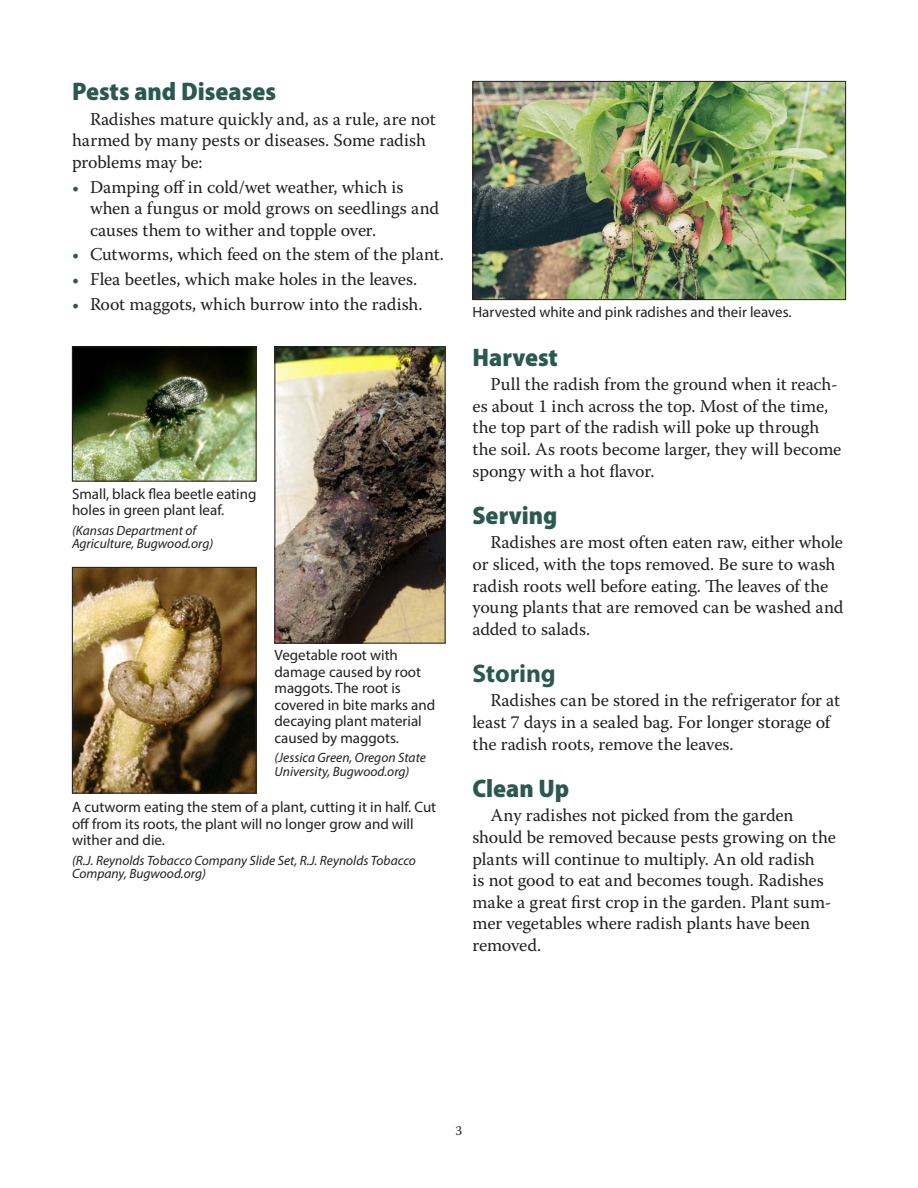
<style>
.page{position:relative;width:918px;height:1188px;background:#fff}
.page>*{position:absolute;margin:0;border:0;box-sizing:border-box;transform-origin:0 0}
._1{font:900 semi-condensed 25.5px "Myriad Pro";color:#2c594f}
._1-2{font:700 25.5px "Myriad Pro";letter-spacing:-.005em;color:#2c594f}
.body{font:18px/21.6px "Warnock Pro";letter-spacing:-.005em;color:#231f20}
.caption{font:15px/16.5px "Myriad Pro";color:#231f20}
.photo_credits{font:italic 13.5px/13.5px "Myriad Pro";color:#231f20}
.t1{font:13.5px "Warnock Pro";color:#231f20}
.s1{font-family:"Minion Pro";color:#2c594f}
</style>
<div class="page">
<img style="left:74px;top:348px;width:180px;height:132px">
<div style="left:72px;top:346px;width:184px;height:136px;border:1px solid #231f20"></div>
<img style="left:276px;top:348px;width:168px;height:294px">
<div style="left:274px;top:346px;width:172px;height:298px;border:1px solid #231f20"></div>
<img style="left:474px;top:83px;width:370px;height:215px">
<div style="left:472px;top:81px;width:374px;height:219px;border:1px solid #231f20"></div>
<img style="left:74px;top:569px;width:180px;height:223px">
<div style="left:72px;top:567px;width:184px;height:227px;border:1px solid #231f20"></div>
<p class="_1" style="left:72px;top:75px;width:206px">Pests and Diseases</p>
<p class="body" style="left:72px;top:108px;width:365px;text-indent:18px">Radishes mature quickly and, as a rule, are not harmed by many pests or diseases. Some radish problems may be:</p>
<p class="body" style="left:90px;top:176px;width:351px;text-indent:-18px"><span class="s1">•</span> Damping off in cold/wet weather, which is when a fungus or mold grows on seedlings and causes them to wither and topple over.</p>
<p class="body" style="left:72px;top:243px;width:374px"><span class="s1">•</span> Cutworms, which feed on the stem of the plant.</p>
<p class="body" style="left:72px;top:268px;width:347px"><span class="s1">•</span> Flea beetles, which make holes in the leaves.</p>
<p class="body" style="left:72px;top:293px;width:352px"><span class="s1">•</span> Root maggots, which burrow into the radish.</p>
<p class="caption" style="left:72px;top:485px;width:186px">Small, black flea beetle eating holes in green plant leaf.</p>
<p class="photo_credits" style="left:72px;top:523px;width:143px">(Kansas Department of<br>Agriculture, Bugwood.org)</p>
<p class="caption" style="left:274px;top:646px;width:162px">Vegetable root with damage caused by root maggots. The root is covered in bite marks and decaying plant material caused by maggots.</p>
<p class="photo_credits" style="left:274px;top:751px;width:153px">(Jessica Green, Oregon State<br>University, Bugwood.org)</p>
<p class="caption" style="left:72px;top:799px;width:366px">A cutworm eating the stem of a plant, cutting it in half. Cut off from its roots, the plant will no longer grow and will wither and die.</p>
<p class="photo_credits" style="left:72px;top:853px;width:345px">(R.J. Reynolds Tobacco Company Slide Set, R.J. Reynolds Tobacco<br>Company, Bugwood.org)</p>
<p class="caption" style="left:472px;top:304px;width:321px">Harvested white and pink radishes and their leaves.</p>
<p class="_1" style="left:472px;top:340px;width:87px">Harvest</p>
<p class="body" style="left:472px;top:373px;width:370px;text-indent:18px">Pull the radish from the ground when it reach&shy;es about 1 inch across the top. Most of the time, the top part of the radish will poke up through the soil. As roots become larger, they will become spongy with a hot flavor.</p>
<p class="_1" style="left:472px;top:498px;width:86px">Serving</p>
<p class="body" style="left:472px;top:531px;width:372px;text-indent:18px">Radishes are most often eaten raw, either whole or sliced, with the tops removed. Be sure to wash radish roots well before eating. The leaves of the young plants that are removed can be washed and added to salads.</p>
<p class="_1-2" style="left:472px;top:657px;width:85px">Storing</p>
<p class="body" style="left:472px;top:689px;width:369px;text-indent:18px">Radishes can be stored in the refrigerator for at least 7 days in a sealed bag. For longer storage of the radish roots, remove the leaves.</p>
<p class="_1" style="left:472px;top:771px;width:98px">Clean Up</p>
<p class="body" style="left:472px;top:804px;width:365px;text-indent:18px">Any radishes not picked from the garden should be removed because pests growing on the plants will continue to multiply. An old radish<br>is not good to eat and becomes tough. Radishes make a great first crop in the garden. Plant sum&shy;mer vegetables where radish plants have been removed.</p>
<p class="t1" style="left:456px;top:1122px;width:8px">3</p>
</div>
